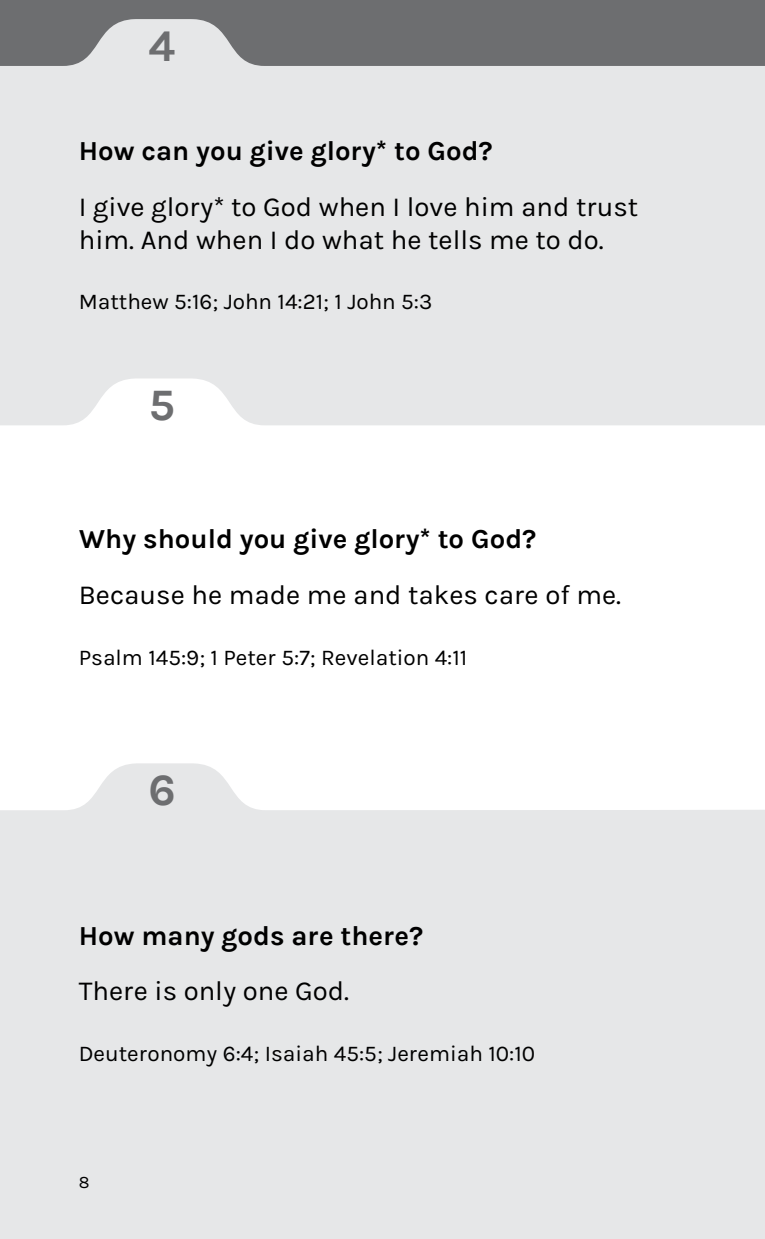
<style>
.page{position:relative;width:765px;height:1239px;background:#fff}
.page>*{position:absolute;margin:0;border:0;box-sizing:border-box;transform-origin:0 0}
.t1{font:700 45px "Karla";color:#6d6e70}
.t2{font:27.5px/33px "Karla";color:#000}
.t3{font:700 27.5px "Karla";color:#000}
.t4{font:22.5px "Karla";color:#000}
.t5{font:17.5px "Karla";color:#000}
</style>
<div class="page">
<div style="left:0;top:0;width:765px;height:1238px;background:#e6e7e8"></div>
<svg style="left:0;top:0;width:765px;height:66px;fill:#6d6e70"></svg>
<svg style="left:0;top:378px;width:765px;height:432px;fill:#fff"></svg>
<svg style="left:0;top:763px;width:744px;height:47px;fill:#fff"></svg>
<h1 class="t1" style="left:149px;top:27px;width:28px">4</h1>
<p class="t3" style="left:79px;top:139px;width:416px">How can you give glory* to God?</p>
<p class="t2" style="left:79px;top:192px;width:561px">I give glory* to God when I love him and trust him. And when I do what he tells me to do.</p>
<p class="t4" style="left:79px;top:292px;width:355px">Matthew 5:16; John 14:21; 1 John 5:3</p>
<h1 class="t1" style="left:149px;top:386px;width:28px">5</h1>
<p class="t3" style="left:79px;top:527px;width:459px">Why should you give glory* to God?</p>
<p class="t2" style="left:79px;top:580px;width:544px">Because he made me and takes care of me.</p>
<p class="t4" style="left:79px;top:648px;width:390px">Psalm 145:9; 1 Peter 5:7; Revelation 4:11</p>
<h1 class="t1" style="left:148px;top:770px;width:29px">6</h1>
<p class="t3" style="left:79px;top:924px;width:346px">How many gods are there?</p>
<p class="t2" style="left:79px;top:977px;width:272px">There is only one God.</p>
<p class="t4" style="left:79px;top:1044px;width:458px">Deuteronomy 6:4; Isaiah 45:5; Jeremiah 10:10</p>
<p class="t5" style="left:79px;top:1174px;width:12px">8</p>
</div>
